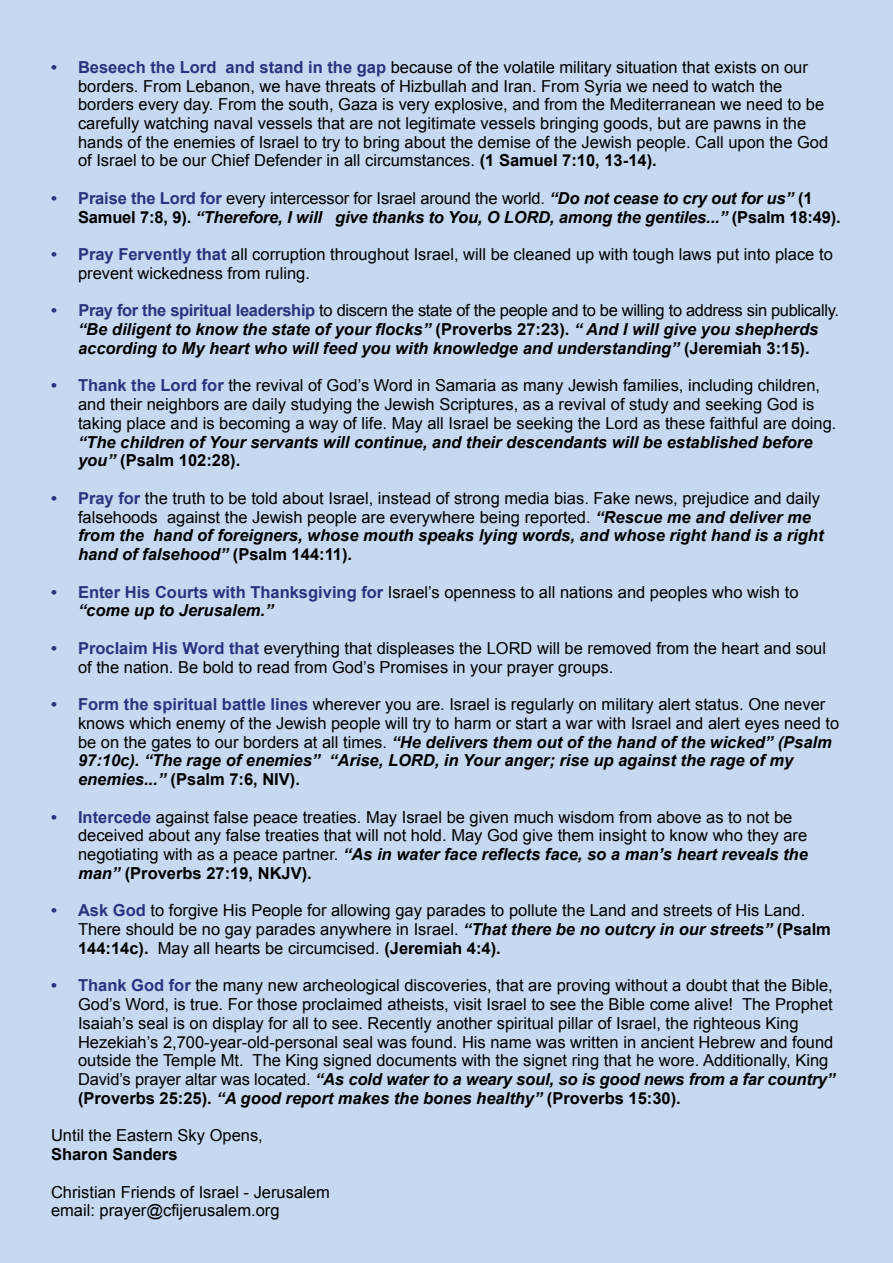
<style>
.page{position:relative;width:893px;height:1263px;background:#c6d9f1}
.page>*{position:absolute;margin:0;border:0;box-sizing:border-box;transform-origin:0 0}
.t1{font:16.5px/18.8px "Arial";color:#000}
.t2{font:italic 700 16.5px/18.8px "Arial";color:#000}
.t3{font:700 16.5px "Arial";color:#000}
.s1{font-weight:700;color:#2b337e}
.s2{font-weight:700}
.s3{font-style:normal;color:#2b337e}
.s4{font-weight:400;font-style:normal}
.s5{font-style:normal}
.s6{font-weight:700;font-style:italic}
</style>
<div class="page">
<p class="t1" style="left:78px;top:58px;width:752px;text-indent:-27px"><span class="s1">• Beseech the Lord and stand in the gap</span> because of the volatile military situation that exists on our borders. From Lebanon, we have threats of Hizbullah and Iran. From Syria we need to watch the borders every day. From the south, Gaza is very explosive, and from the Mediterranean we need to be carefully watching naval vessels that are not legitimate vessels bringing goods, but are pawns in the hands of the enemies of Israel to try to bring about the demise of the Jewish people. Call upon the God of Israel to be our Chief Defender in all circumstances. <span class="s2">(1 Samuel 7:10, 13-14).</span></p>
<p class="t2" style="left:78px;top:189px;width:764px;text-indent:-27px"><span class="s3">• Praise the Lord for</span> <span class="s4">every intercessor for Israel around the world.</span> “Do not cease to cry out for us” <span class="s5">(1<br>Samuel 7:8, 9).</span> “Therefore, I will give thanks to You, O LORD, among the gentiles...” <span class="s5">(Psalm 18:49).</span></p>
<p class="t1" style="left:78px;top:245px;width:756px;text-indent:-27px"><span class="s1">• Pray Fervently that</span> all corruption throughout Israel, will be cleaned up with tough laws put into place to prevent wickedness from ruling.</p>
<p class="t2" style="left:51px;top:302px;width:789px;text-align:center"><span class="s3">• Pray for the spiritual leadership</span> <span class="s4">to discern the state of the people and to be willing to address sin publically. </span>“Be diligent to know the state of your flocks” <span class="s5">(Proverbs 27:23).</span> “ And I will give you shepherds according to My heart who will feed you with knowledge and understanding” <span class="s5">(Jeremiah 3:15).</span></p>
<p class="t1" style="left:78px;top:376px;width:760px;text-indent:-27px"><span class="s1">• Thank the Lord for</span> the revival of God’s Word in Samaria as many Jewish families, including children, and their neighbors are daily studying the Jewish Scriptures, as a revival of study and seeking God is taking place and is becoming a way of life. May all Israel be seeking the Lord as these faithful are doing.</p>
<p class="t2" style="left:78px;top:433px;width:736px">“The children of Your servants will continue, and their descendants will be established before you” <span class="s5">(Psalm 102:28).</span></p>
<p class="t1" style="left:78px;top:489px;width:747px;text-indent:-27px"><span class="s1">• Pray for</span> the truth to be told about Israel, instead of strong media bias. Fake news, prejudice and daily falsehoods against the Jewish people are everywhere being reported. <span class="s6">“Rescue me and deliver me from the hand of foreigners, whose mouth speaks lying words, and whose right hand is a right hand of falsehood”</span> <span class="s2">(Psalm 144:11).</span></p>
<p class="t1" style="left:78px;top:583px;width:722px;text-indent:-27px"><span class="s1">• Enter His Courts with Thanksgiving for</span> Israel’s openness to all nations and peoples who wish to <span class="s6">“come up to Jerusalem.”</span></p>
<p class="t1" style="left:78px;top:639px;width:749px;text-indent:-27px"><span class="s1">• Proclaim His Word that</span> everything that displeases the LORD will be removed from the heart and soul of the nation. Be bold to read from God’s Promises in your prayer groups.</p>
<p class="t1" style="left:78px;top:695px;width:763px;text-indent:-27px"><span class="s1">• Form the spiritual battle lines</span> wherever you are. Israel is regularly on military alert status. One never knows which enemy of the Jewish people will try to harm or start a war with Israel and alert eyes need to be on the gates to our borders at all times. <span class="s6">“He delivers them out of the hand of the wicked” (Psalm 97:10c). “The rage of enemies” “Arise, LORD, in Your anger; rise up against the rage of my enemies...”</span> <span class="s2">(Psalm 7:6, NIV).</span></p>
<p class="t1" style="left:78px;top:808px;width:731px;text-indent:-27px"><span class="s1">• Intercede</span> against false peace treaties. May Israel be given much wisdom from above as to not be deceived about any false treaties that will not hold. May God give them insight to know who they are negotiating with as a peace partner. <span class="s6">“As in water face reflects face, so a man’s heart reveals the man”</span> <span class="s2">(Proverbs 27:19, NKJV).</span></p>
<p class="t1" style="left:78px;top:901px;width:754px;text-indent:-27px"><span class="s1">• Ask God</span> to forgive His People for allowing gay parades to pollute the Land and streets of His Land.<br>There should be no gay parades anywhere in Israel. <span class="s6">“That there be no outcry in our streets”</span> <span class="s2">(Psalm<br>144:14c).</span> May all hearts be circumcised. <span class="s2">(Jeremiah 4:4).</span></p>
<p class="t1" style="left:78px;top:976px;width:759px;text-indent:-27px"><span class="s1">• Thank God for</span> the many new archeological discoveries, that are proving without a doubt that the Bible, God’s Word, is true. For those proclaimed atheists, visit Israel to see the Bible come alive! The Prophet Isaiah’s seal is on display for all to see. Recently another spiritual pillar of Israel, the righteous King Hezekiah’s 2,700-year-old-personal seal was found. His name was written in ancient Hebrew and found outside the Temple Mt. The King signed documents with the signet ring that he wore. Additionally, King David’s prayer altar was located. <span class="s6">“As cold water to a weary soul, so is good news from a far country” </span><span class="s2">(Proverbs 25:25).</span> <span class="s6">“A good report makes the bones healthy”</span> <span class="s2">(Proverbs 15:30).</span></p>
<p class="t1" style="left:51px;top:1126px;width:213px">Until the Eastern Sky Opens,</p>
<p class="t3" style="left:51px;top:1143px;width:128px">Sharon Sanders</p>
<p class="t1" style="left:51px;top:1183px;width:280px">Christian Friends of Israel - Jerusalem email: prayer@cfijerusalem.org</p>
</div>
